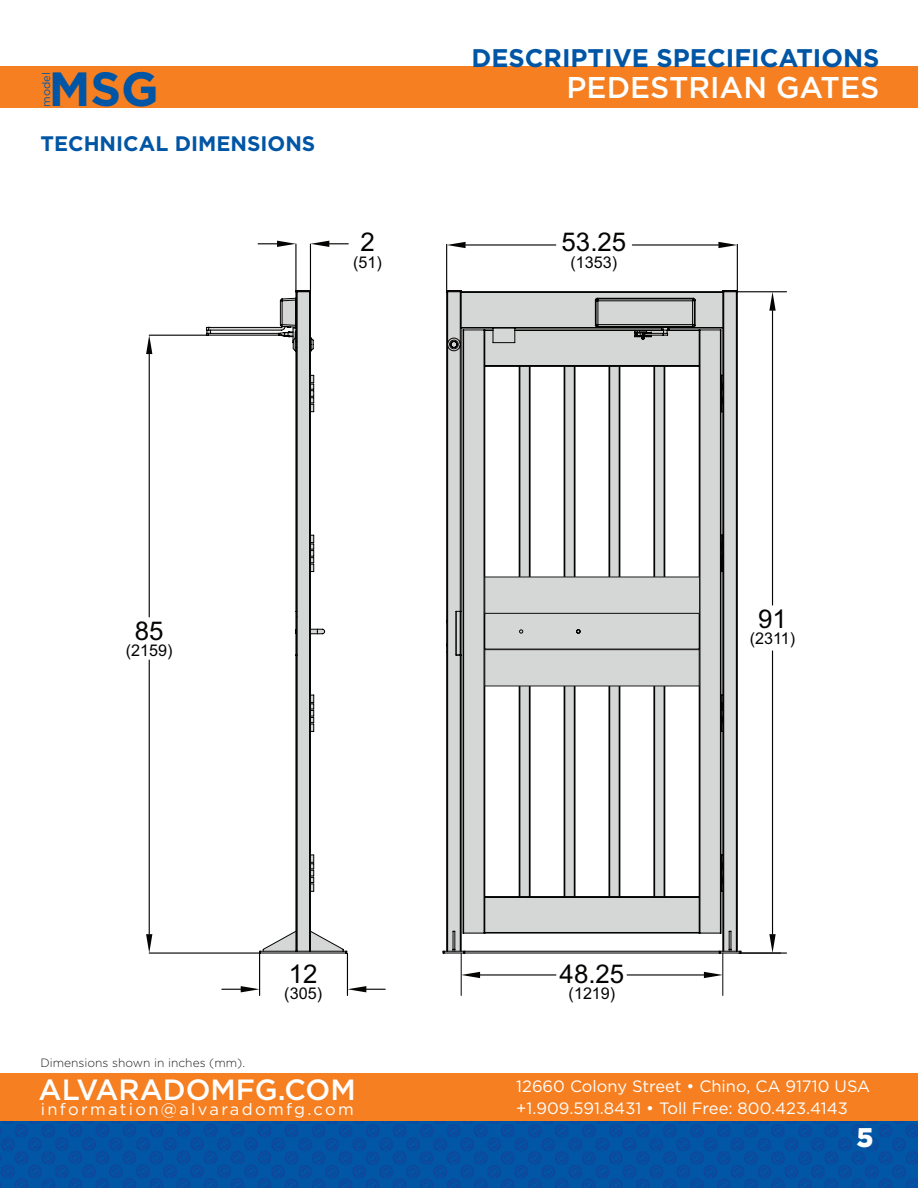
<style>
.page{position:relative;width:918px;height:1188px;background:#fff}
.page>*{position:absolute;margin:0;border:0;box-sizing:border-box;transform-origin:0 0}
.t1{font:700 48px "Gotham";color:#0155a5}
.t2{font:500 30px "Gotham";color:#fff}
.t3{font:500 29.25px "Gotham";color:#fff}
.t4{font:900 27px "Gotham";color:#fff}
.t5{font:25.95px "Arial";color:#040503}
.t6{font:700 25.5px "Gotham";color:#0155a5}
.t7{font:700 21px "Gotham";color:#0155a5}
.t8{font:16.5px "Gotham";color:#fff}
.t9{font:16.5px "Gotham";letter-spacing:.14em;color:#fff}
.t10{font:16.2px "Arial";color:#040503}
.t11{font:300 12px "Gotham";color:#231f20}
.t12{font:11.1px "Gotham";color:#0155a5}
</style>
<div class="page">
<img style="left:0;top:1121px;width:918px;height:67px">
<div style="left:0;top:67px;width:918px;height:41px;background:#f57f21"></div>
<div style="left:0;top:1073px;width:918px;height:48px;background:#f57f21"></div>
<hr style="left:737px;top:291px;width:50px;height:1px;background:#040503">
<hr style="left:739px;top:952px;width:48px;height:2px;background:#040503">
<hr style="left:772px;top:311px;width:1px;height:294px;background:#040503">
<svg style="left:769px;top:292px;width:7px;height:19px"></svg>
<hr style="left:772px;top:651px;width:1px;height:283px;background:#040503">
<svg style="left:769px;top:934px;width:7px;height:19px"></svg>
<hr style="left:722px;top:952px;width:1px;height:43px;background:#040503">
<hr style="left:461px;top:952px;width:1px;height:43px;background:#040503">
<hr style="left:627px;top:974px;width:77px;height:2px;background:#040503">
<svg style="left:704px;top:972px;width:19px;height:6px"></svg>
<hr style="left:480px;top:974px;width:76px;height:2px;background:#040503">
<svg style="left:461px;top:972px;width:19px;height:6px"></svg>
<svg style="left:447px;top:291px;width:291px;height:662px"></svg>
<hr style="left:737px;top:244px;width:1px;height:47px;background:#040503">
<hr style="left:446px;top:244px;width:1px;height:47px;background:#040503">
<hr style="left:632px;top:244px;width:86px;height:2px;background:#040503">
<svg style="left:718px;top:242px;width:19px;height:6px"></svg>
<hr style="left:466px;top:244px;width:90px;height:2px;background:#040503">
<svg style="left:447px;top:242px;width:19px;height:6px"></svg>
<hr style="left:149px;top:335px;width:57px;height:1px;background:#040503">
<hr style="left:149px;top:952px;width:110px;height:2px;background:#040503">
<hr style="left:149px;top:354px;width:1px;height:263px;background:#040503">
<svg style="left:146px;top:335px;width:6px;height:19px"></svg>
<hr style="left:149px;top:660px;width:1px;height:274px;background:#040503">
<svg style="left:146px;top:934px;width:6px;height:19px"></svg>
<svg style="left:206px;top:291px;width:141px;height:662px"></svg>
<hr style="left:295px;top:244px;width:2px;height:47px;background:#040503">
<hr style="left:310px;top:244px;width:1px;height:47px;background:#040503">
<svg style="left:258px;top:241px;width:38px;height:6px"></svg>
<svg style="left:310px;top:241px;width:38px;height:6px"></svg>
<div style="left:484px;top:577px;width:216px;height:37px;background:#d5d6d6;border:1px solid #201d1e"></div>
<div style="left:484px;top:649px;width:216px;height:37px;background:#d5d6d6;border:1px solid #201d1e"></div>
<hr style="left:259px;top:953px;width:1px;height:42px;background:#040503">
<svg style="left:222px;top:986px;width:37px;height:6px"></svg>
<hr style="left:347px;top:953px;width:1px;height:42px;background:#040503">
<svg style="left:348px;top:986px;width:37px;height:6px"></svg>
<p class="t1" style="left:49px;top:57px;width:112px">MSG</p>
<p class="t12" style="left:39px;top:107px;width:36px;rotate:-90deg">model</p>
<p class="t7" style="left:40px;top:129px;width:276px">TECHNICAL DIMENSIONS</p>
<p class="t5" style="left:360px;top:225px;width:16px">2</p>
<p class="t10" style="left:353px;top:251px;width:30px">(51)</p>
<p class="t6" style="left:471px;top:41px;width:410px">DESCRIPTIVE SPECIFICATIONS</p>
<p class="t2" style="left:567px;top:68px;width:314px">PEDESTRIAN GATES</p>
<p class="t5" style="left:562px;top:225px;width:66px">53.25</p>
<p class="t10" style="left:571px;top:251px;width:48px">(1353)</p>
<p class="t5" style="left:135px;top:614px;width:30px">85</p>
<p class="t10" style="left:126px;top:640px;width:48px">(2159)</p>
<p class="t11" style="left:40px;top:1055px;width:206px">Dimensions shown in inches (mm).</p>
<p class="t5" style="left:289px;top:957px;width:30px">12</p>
<p class="t10" style="left:284px;top:982px;width:39px">(305)</p>
<p class="t3" style="left:39px;top:1071px;width:319px">ALVARADOMFG.COM</p>
<p class="t9" style="left:41px;top:1099px;width:314px">information@alvaradomfg.com</p>
<p class="t5" style="left:560px;top:957px;width:66px">48.25</p>
<p class="t10" style="left:569px;top:983px;width:48px">(1219)</p>
<p class="t5" style="left:758px;top:602px;width:30px">91</p>
<p class="t10" style="left:750px;top:628px;width:47px">(2311)</p>
<p class="t8" style="left:516px;top:1075px;width:356px">12660 Colony Street • Chino, CA 91710 USA</p>
<p class="t8" style="left:516px;top:1098px;width:333px">+1.909.591.8431 • Toll Free: 800.423.4143</p>
<h3 class="t4" style="left:856px;top:1119px;width:19px">5</h3>
</div>
